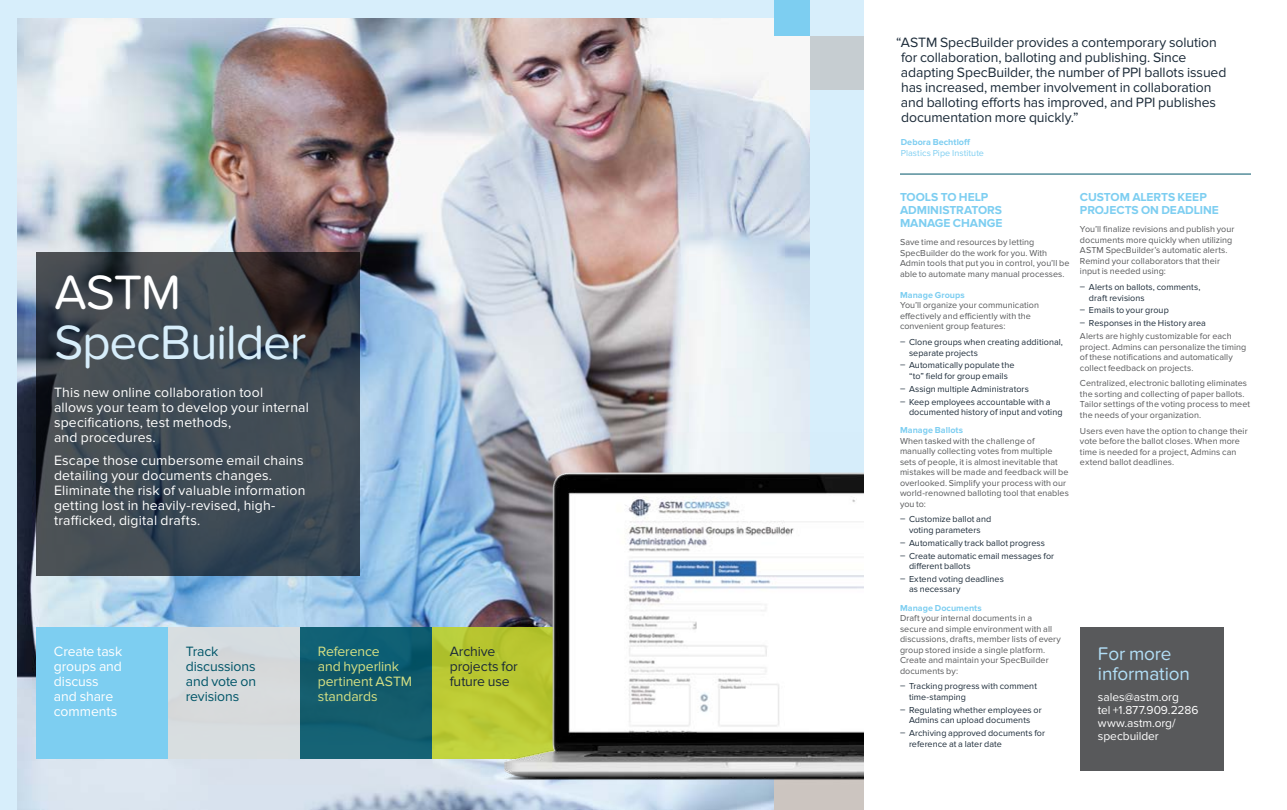
<style>
.page{position:relative;width:1287px;height:810px;background:#fff}
.page>*{position:absolute;margin:0;border:0;box-sizing:border-box;transform-origin:0 0}
.t1{font:50px "Proxima Nova Soft";letter-spacing:-.025em;color:#d7eefb}
.t2{font:50px "Proxima Nova Soft";color:#fff}
.t3{font:19px/20px "Proxima Nova Soft";letter-spacing:-.01em;color:#b2dff7}
.t4{font:14px/15px "Proxima Nova";letter-spacing:-.005em;color:#1c2b39}
.t5{font:14px/15px "Proxima Nova";letter-spacing:.01em;color:#fff}
.t6{font:14px/15px "Proxima Nova";letter-spacing:-.01em;color:#d6e084}
.t7{font:14px/15px "Proxima Nova";letter-spacing:-.01em;color:#fff}
.t8{font:14px/15px "Proxima Nova";letter-spacing:-.01em;color:#005568}
.t9{font:700 12px/13px "Proxima Nova";letter-spacing:-.005em;color:#7dcef1}
.t10{font:12px/13px "Proxima Nova Soft";letter-spacing:-.005em;color:#fff}
.t11{font:9px/10.5px "Proxima Nova";letter-spacing:.005em;color:#58595b}
.t12{font:9px/10.5px "Proxima Nova";letter-spacing:.005em;color:#1c2b39}
.t13{font:700 9px "Proxima Nova";letter-spacing:.005em;color:#7dcef1}
.t14{font:9px "Proxima Nova";letter-spacing:.01em;color:#7dcef1}
</style>
<div class="page">
<div style="left:0;top:0;width:864px;height:810px;background:#d7eefb"></div>
<img style="left:18px;top:18px;width:792px;height:792px">
<svg style="left:36px;top:252px;width:324px;height:324px;fill:#414c54"></svg>
<div style="left:1080px;top:627px;width:144px;height:144px;background:#58595b"></div>
<div style="left:168px;top:627px;width:132px;height:132px;background:#d9dee0"></div>
<div style="left:300px;top:627px;width:132px;height:132px;background:#125d6f"></div>
<div style="left:432px;top:627px;width:132px;height:132px;background:linear-gradient(to bottom,#b4c633,#c2d039)"></div>
<hr style="left:900px;top:174px;width:351px;height:1px;background:#005568">
<div style="left:36px;top:627px;width:132px;height:132px;background:#7dcef1"></div>
<img style="left:472px;top:432px;width:392px;height:378px">
<div style="left:774px;top:0;width:36px;height:36px;background:#7dcef1"></div>
<div style="left:810px;top:36px;width:54px;height:54px;background:#c6cdd1"></div>
<h1 class="t2" style="left:54px;top:263px;width:129px">ASTM</h1>
<h1 class="t1" style="left:54px;top:313px;width:254px">SpecBuilder</h1>
<h3 class="t5" style="left:54px;top:385px;width:256px">This new online collaboration tool<br>allows your team to develop your internal specifications, test methods,<br>and procedures.</h3>
<h3 class="t5" style="left:54px;top:453px;width:253px">Escape those cumbersome email chains detailing your documents changes.<br>Eliminate the risk of valuable information getting lost in heavily-revised, high&shy;trafficked, digital drafts.</h3>
<h3 class="t7" style="left:54px;top:644px;width:70px">Create task groups and discuss and share comments</h3>
<h3 class="t8" style="left:186px;top:644px;width:72px">Track discussions and vote on revisions</h3>
<h3 class="t6" style="left:318px;top:644px;width:96px">Reference<br>and hyperlink pertinent ASTM standards</h3>
<h3 class="t4" style="left:450px;top:644px;width:70px">Archive projects for future use</h3>
<p class="t4" style="left:901px;top:35px;width:327px;text-indent:-5px">“ASTM SpecBuilder provides a contemporary solution for collaboration, balloting and publishing. Since adapting SpecBuilder, the number of PPI ballots issued has increased, member involvement in collaboration and balloting efforts has improved, and PPI publishes documentation more quickly.”</p>
<p class="t13" style="left:901px;top:137px;width:71px">Debora Bechtloff</p>
<p class="t14" style="left:901px;top:148px;width:85px">Plastics Pipe Institute</p>
<h3 class="t9" style="left:900px;top:191px;width:104px">TOOLS TO HELP<br>ADMINISTRATORS<br>MANAGE CHANGE</h3>
<p class="t11" style="left:900px;top:237px;width:171px">Save time and resources by letting SpecBuilder do the work for you. With Admin tools that put you in control, you’ll be able to automate many manual processes.</p>
<p class="t13" style="left:900px;top:290px;width:66px">Manage Groups</p>
<p class="t11" style="left:900px;top:300px;width:141px">You’ll organize your communication effectively and efficiently with the convenient group features:</p>
<p class="t12" style="left:909px;top:337px;width:156px;text-indent:-9px">ͽ Clone groups when creating additional, separate projects</p>
<p class="t12" style="left:900px;top:360px;width:116px;text-align:center">ͽ Automatically populate the “to” field for group emails</p>
<p class="t12" style="left:900px;top:382px;width:152px;line-height:12.8px">ͽ Assign multiple Administrators<br>ͽ Keep employees accountable with a</p>
<p class="t12" style="left:909px;top:407px;width:155px">documented history of input and voting</p>
<p class="t13" style="left:900px;top:425px;width:65px">Manage Ballots</p>
<p class="t11" style="left:900px;top:436px;width:170px">When tasked with the challenge of manually collecting votes from multiple sets of people, it is almost inevitable that mistakes will be made and feedback will be overlooked. Simplify your process with our world-renowned balloting tool that enables you to:</p>
<p class="t12" style="left:900px;top:514px;width:93px;text-align:center">ͽ Customize ballot and voting parameters</p>
<p class="t12" style="left:900px;top:537px;width:156px;line-height:12.8px">ͽ Automatically track ballot progress<br>ͽ Create automatic email messages for</p>
<p class="t12" style="left:900px;top:560px;width:105px;line-height:12.8px;text-indent:9px">different ballots<br>ͽ Extend voting deadlines</p>
<p class="t12" style="left:909px;top:584px;width:53px">as necessary</p>
<p class="t13" style="left:900px;top:602px;width:83px">Manage Documents</p>
<p class="t11" style="left:900px;top:613px;width:162px">Draft your internal documents in a secure and simple environment with all discussions, drafts, member lists of every group stored inside a single platform.<br>Create and maintain your SpecBuilder documents by:</p>
<p class="t12" style="left:909px;top:681px;width:129px;text-indent:-9px">ͽ Tracking progress with comment time-stamping</p>
<p class="t12" style="left:900px;top:705px;width:143px;text-align:center">ͽ Regulating whether employees or<br>Admins can upload documents</p>
<p class="t12" style="left:909px;top:728px;width:138px;text-indent:-9px">ͽ Archiving approved documents for reference at a later date</p>
<h3 class="t9" style="left:1080px;top:191px;width:140px">CUSTOM ALERTS KEEP<br>PROJECTS ON DEADLINE</h3>
<p class="t11" style="left:1080px;top:224px;width:156px">You’ll finalize revisions and publish your documents more quickly when utilizing ASTM SpecBuilder’s automatic alerts.<br>Remind your collaborators that their input is needed using:</p>
<p class="t12" style="left:1089px;top:282px;width:113px;text-indent:-9px">ͽ Alerts on ballots, comments, draft revisions</p>
<p class="t12" style="left:1080px;top:304px;width:127px;line-height:12.8px">ͽ Emails to your group<br>ͽ Responses in the History area</p>
<p class="t11" style="left:1080px;top:331px;width:168px">Alerts are highly customizable for each project. Admins can personalize the timing of these notifications and automatically collect feedback on projects.</p>
<p class="t11" style="left:1080px;top:378px;width:172px">Centralized, electronic balloting eliminates the sorting and collecting of paper ballots.<br>Tailor settings of the voting process to meet the needs of your organization.</p>
<p class="t11" style="left:1080px;top:425px;width:169px">Users even have the option to change their vote before the ballot closes. When more time is needed for a project, Admins can extend ballot deadlines.</p>
<h2 class="t3" style="left:1098px;top:644px;width:93px">For more information</h2>
<h3 class="t10" style="left:1098px;top:690px;width:102px">sales@astm.org<br>tel +1.877.909.2286 www.astm.org/ specbuilder</h3>
</div>
